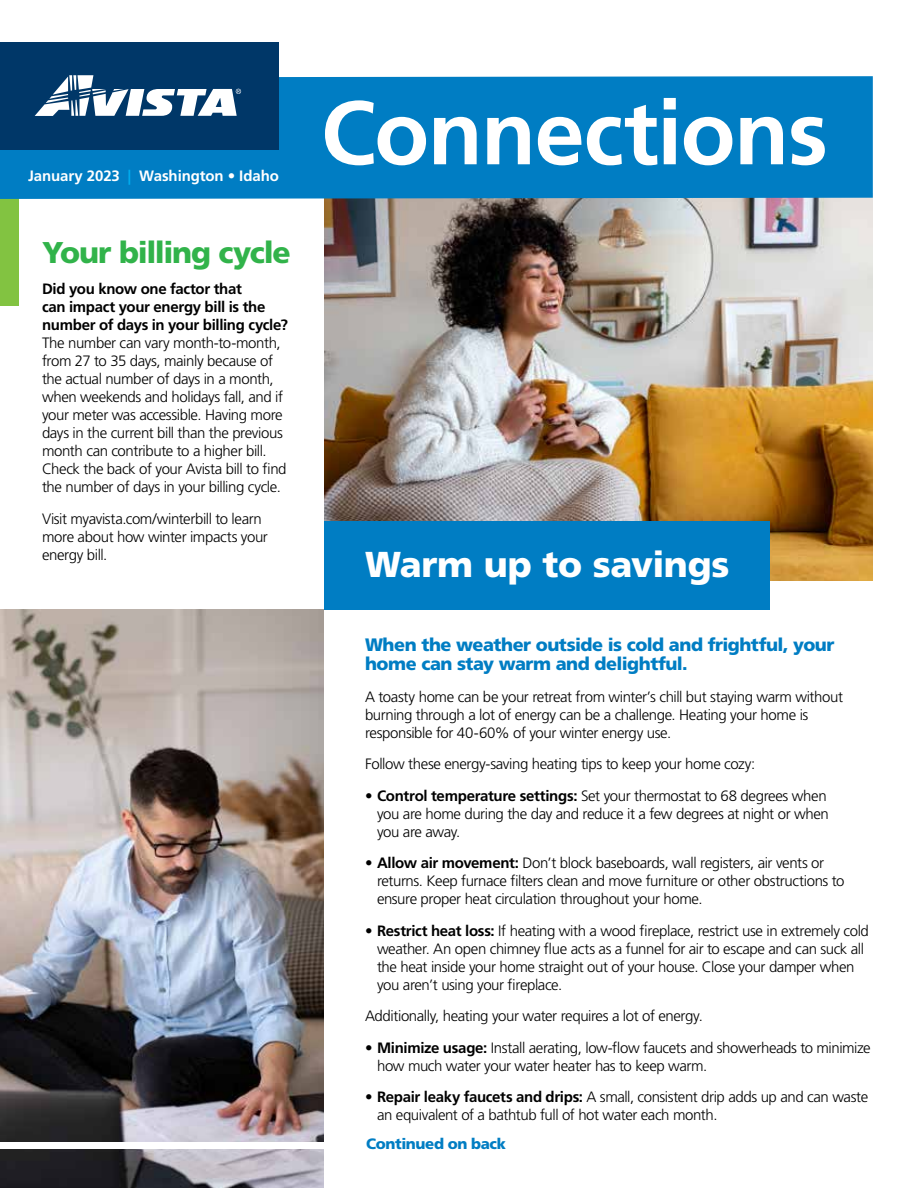
<style>
.page{position:relative;width:918px;height:1188px;background:#fff}
.page>*{position:absolute;margin:0;border:0;box-sizing:border-box;transform-origin:0 0}
.t1{font:700 90px "Frutiger LT Std";letter-spacing:-.015em;color:#fff}
.t2{font:900 36px "Frutiger LT Std";letter-spacing:-.01em;color:#fff}
.t3{font:900 30px "Frutiger LT Std";letter-spacing:-.04em;color:#31b34a}
.t4{font:900 18px/19.5px "Frutiger LT Std";letter-spacing:-.025em;color:#007dc3}
.t5{font:300 15px/18px "Frutiger LT Std";letter-spacing:-.025em;color:#000}
.t6{font:700 15px/18px "Frutiger LT Std";letter-spacing:-.02em;color:#000}
.t7{font:700 15px "Frutiger LT Std";letter-spacing:-.005em;color:#fff}
.t8{font:900 15px "Frutiger LT Std";letter-spacing:-.025em;color:#007dc3}
.s1{color:#00aeef}
.s2{font-weight:700}
</style>
<div class="page">
<img style="left:0;top:609px;width:324px;height:579px">
<img style="left:324px;top:199px;width:549px;height:381px">
<div style="left:0;top:198px;width:19px;height:108px;background:#82c341"></div>
<div style="left:0;top:76px;width:873px;height:123px;background:#007dc3"></div>
<div style="left:0;top:42px;width:278px;height:108px;background:#003768"></div>
<svg style="left:35px;top:75px;width:206px;height:41px"></svg>
<div style="left:324px;top:521px;width:446px;height:88px;background:#007dc3"></div>
<div style="left:0;top:1142px;width:325px;height:7px;background:#fff"></div>
<p class="t7" style="left:28px;top:167px;width:252px">January 2023 <span class="s1">|</span> Washington • Idaho</p>
<h3 class="t3" style="left:42px;top:234px;width:250px">Your billing cycle</h3>
<p class="t6" style="left:42px;top:280px;width:247px">Did you know one factor that<br>can impact your energy bill is the number of days in your billing cycle?</p>
<p class="t5" style="left:42px;top:334px;width:246px">The number can vary month-to-month, from 27 to 35 days, mainly because of the actual number of days in a month, when weekends and holidays fall, and if your meter was accessible. Having more days in the current bill than the previous month can contribute to a higher bill.<br>Check the back of your Avista bill to find the number of days in your billing cycle.</p>
<p class="t5" style="left:42px;top:510px;width:227px">Visit myavista.com/winterbill to learn more about how winter impacts your energy bill.</p>
<h1 class="t1" style="left:321px;top:80px;width:509px">Connections</h1>
<h2 class="t2" style="left:365px;top:543px;width:366px">Warm up to savings</h2>
<p class="t4" style="left:365px;top:635px;width:471px">When the weather outside is cold and frightful, your home can stay warm and delightful.</p>
<p class="t5" style="left:365px;top:688px;width:480px">A toasty home can be your retreat from winter’s chill but staying warm without burning through a lot of energy can be a challenge. Heating your home is responsible for 40-60% of your winter energy use.</p>
<p class="t5" style="left:365px;top:755px;width:392px">Follow these energy-saving heating tips to keep your home cozy:</p>
<p class="t5" style="left:377px;top:787px;width:453px;text-indent:-12px">• <span class="s2">Control temperature settings:</span> Set your thermostat to 68 degrees when you are home during the day and reduce it a few degrees at night or when you are away.</p>
<p class="t5" style="left:377px;top:854px;width:469px;text-indent:-12px">• <span class="s2">Allow air movement:</span> Don’t block baseboards, wall registers, air vents or returns. Keep furnace filters clean and move furniture or other obstructions to ensure proper heat circulation throughout your home.</p>
<p class="t5" style="left:377px;top:922px;width:493px;text-indent:-12px">• <span class="s2">Restrict heat loss:</span> If heating with a wood fireplace, restrict use in extremely cold weather. An open chimney flue acts as a funnel for air to escape and can suck all the heat inside your home straight out of your house. Close your damper when you aren’t using your fireplace.</p>
<p class="t5" style="left:365px;top:1007px;width:339px">Additionally, heating your water requires a lot of energy.</p>
<p class="t5" style="left:377px;top:1039px;width:495px;text-indent:-12px">• <span class="s2">Minimize usage:</span> Install aerating, low-flow faucets and showerheads to minimize how much water your water heater has to keep warm.</p>
<p class="t5" style="left:377px;top:1088px;width:493px;text-indent:-12px">• <span class="s2">Repair leaky faucets and drips:</span> A small, consistent drip adds up and can waste an equivalent of a bathtub full of hot water each month.</p>
<p class="t8" style="left:366px;top:1135px;width:141px">Continued on back</p>
</div>
